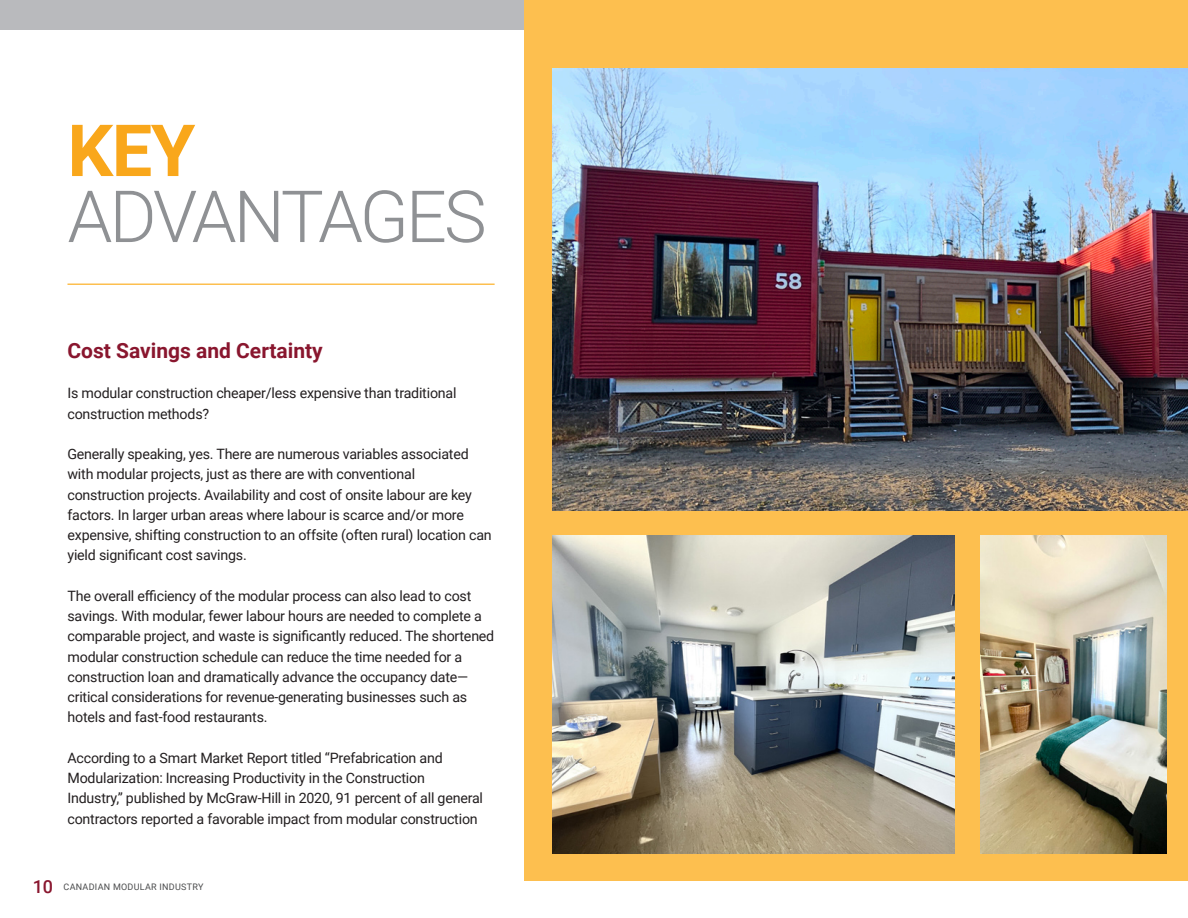
<style>
.page{position:relative;width:1188px;height:918px;background:#fff}
.page>*{position:absolute;margin:0;border:0;box-sizing:border-box;transform-origin:0 0}
.t1{font:300 72px/66px "Roboto";letter-spacing:-.045em;color:#8f9194}
.Subheads_burgundy_red{font:700 21px "Roboto";color:#89162e}
.Body_copy{font:14.25px/20.2px "Roboto";letter-spacing:-.015em;color:#231f20}
.t2{font:9px "Roboto";letter-spacing:.03em;color:#4b4c4d}
.s1{font-weight:700;color:#f9a71b}
.s2{font-weight:500;font-size:18px;color:#89162e}
</style>
<div class="page">
<div style="left:0;top:0;width:1188px;height:29px;background:#b9babd"></div>
<hr style="left:68px;top:284px;width:427px;height:1px;background:#fdbf4f">
<div style="left:525px;top:0;width:663px;height:881px;background:#fdbf4f"></div>
<img style="left:553px;top:69px;width:635px;height:442px">
<img style="left:553px;top:535px;width:402px;height:318px">
<img style="left:981px;top:535px;width:185px;height:318px">
<p class="t1" style="left:68px;top:115px;width:421px"><span class="s1">KEY<br></span>ADVANTAGES</p>
<p class="Subheads_burgundy_red" style="left:68px;top:336px;width:257px">Cost Savings and Certainty</p>
<p class="Body_copy" style="left:68px;top:383px;width:391px">Is modular construction cheaper/less expensive than traditional construction methods?</p>
<p class="Body_copy" style="left:68px;top:443px;width:426px">Generally speaking, yes. There are numerous variables associated with modular projects, just as there are with conventional construction projects. Availability and cost of onsite labour are key factors. In larger urban areas where labour is scarce and/or more expensive, shifting construction to an offsite (often rural) location can yield significant cost savings.</p>
<p class="Body_copy" style="left:68px;top:585px;width:428px">The overall efficiency of the modular process can also lead to cost savings. With modular, fewer labour hours are needed to complete a comparable project, and waste is significantly reduced. The shortened modular construction schedule can reduce the time needed for a construction loan and dramatically advance the occupancy date— critical considerations for revenue-generating businesses such as hotels and fast-food restaurants.</p>
<p class="Body_copy" style="left:68px;top:747px;width:417px">According to a Smart Market Report titled “Prefabrication and Modularization: Increasing Productivity in the Construction Industry,” published by McGraw-Hill in 2020, 91 percent of all general contractors reported a favorable impact from modular construction</p>
<p class="t2" style="left:33px;top:881px;width:172px"><span class="s2">10</span> CANADIAN MODULAR INDUSTRY</p>
</div>
